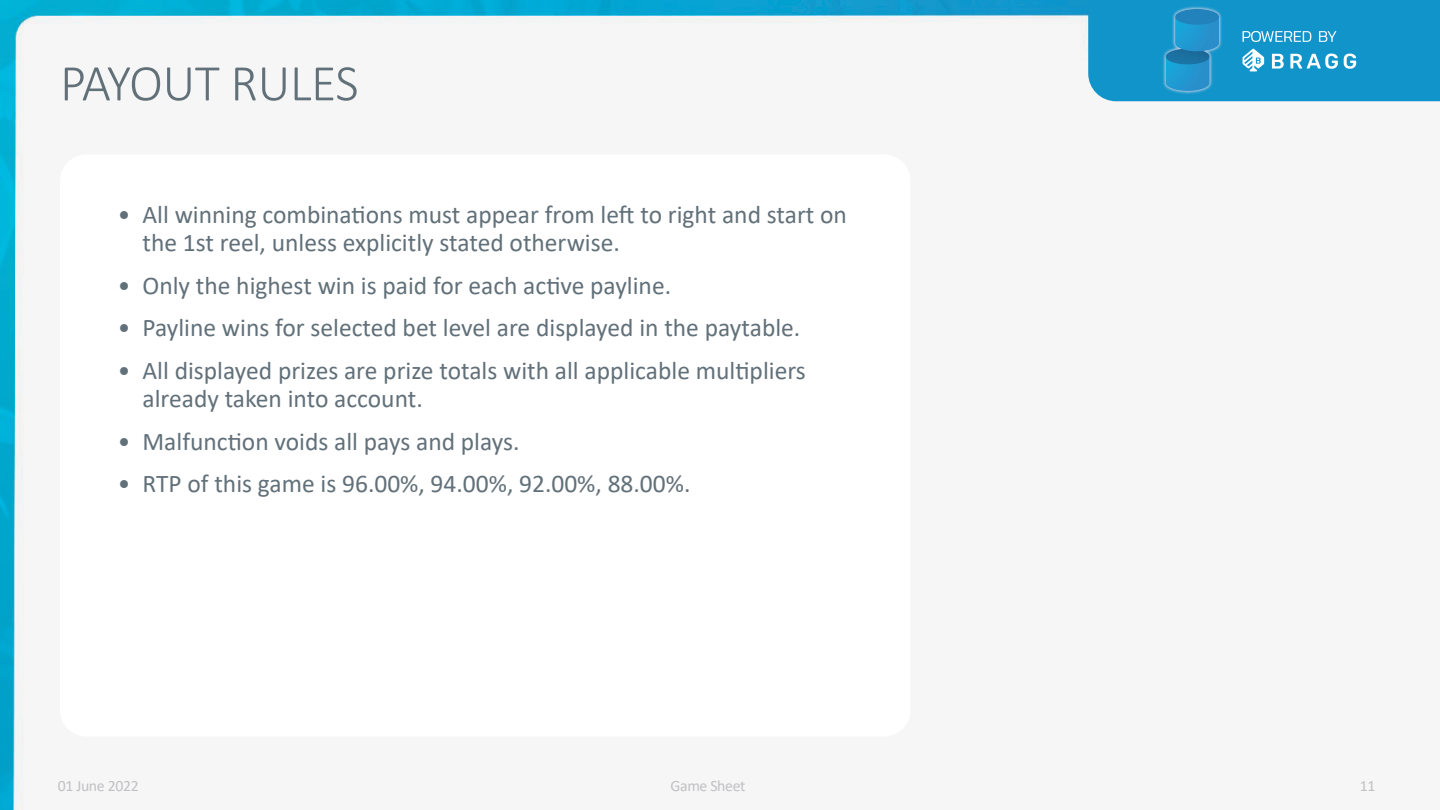
<style>
.page{position:relative;width:1440px;height:810px;background:#f5f6f5}
.page>*{position:absolute;margin:0;border:0;box-sizing:border-box;transform-origin:0 0}
.t1{font:300 51.75px "Calibri";letter-spacing:-.01em;color:#617079}
.t2{font:25.5px/27.8px "Calibri";color:#617079}
.t3{font:15.75px "Calibri";letter-spacing:-.02em;color:#c2c0c4}
</style>
<div class="page">
<div style="left:1088px;top:0;width:352px;height:101px;background:#1094c9"></div>
<img style="left:1157px;top:2px;width:205px;height:95px">
<div style="left:60px;top:154px;width:850px;height:582px;background:#fff;border-radius:26px"></div>
<h1 class="t1" style="left:60px;top:51px;width:300px">PAYOUT RULES</h1>
<p class="t2" style="left:143px;top:200px;width:706px;text-indent:-25px">• All winning combinations must appear from left to right and start on the 1st reel, unless explicitly stated otherwise.</p>
<p class="t2" style="left:118px;top:271px;width:555px">• Only the highest win is paid for each active payline.</p>
<p class="t2" style="left:118px;top:313px;width:684px">• Payline wins for selected bet level are displayed in the paytable.</p>
<p class="t2" style="left:143px;top:356px;width:665px;text-indent:-25px">• All displayed prizes are prize totals with all applicable multipliers already taken into account.</p>
<p class="t2" style="left:118px;top:427px;width:403px">• Malfunction voids all pays and plays.</p>
<p class="t2" style="left:118px;top:469px;width:574px">• RTP of this game is 96.00%, 94.00%, 92.00%, 88.00%.</p>
<p class="t3" style="left:58px;top:775px;width:82px">01 June 2022</p>
<p class="t3" style="left:671px;top:775px;width:77px">Game Sheet</p>
<p class="t3" style="left:1360px;top:775px;width:17px">11</p>
</div>
